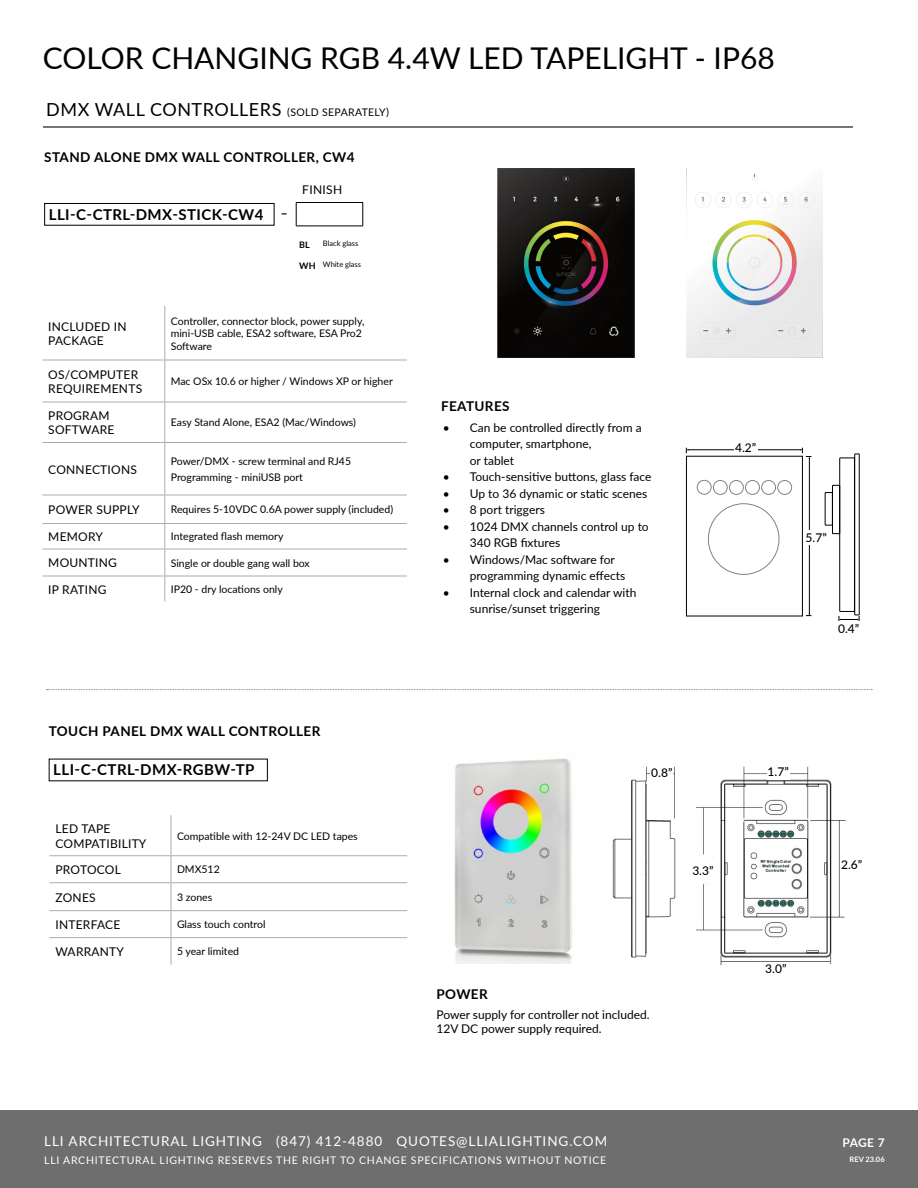
<style>
.page{position:relative;width:918px;height:1188px;background:#fff}
.page>*{position:absolute;margin:0;border:0;box-sizing:border-box;transform-origin:0 0}
.t1{font:30px "Lato";color:#000}
.t2{font:18px "Lato";letter-spacing:.03em;color:#000}
.t3{font:700 15px "Lato";letter-spacing:.03em;color:#000}
.t4{font:700 13.5px "Lato";letter-spacing:.03em;color:#000}
.t5{font:13.5px "Lato";letter-spacing:.07em;color:#fff}
.t6{font:12px/16.5px "Lato";color:#000}
.t7{font:12px/14.4px "Lato";letter-spacing:.02em;color:#000}
.t8{font:500 12px "Lato";color:#000}
.t9{font:700 12px "Lato";color:#fff}
.t10{font:700 12px "Lato";color:#000}
.t11{font:10.5px/12.6px "Lato";color:#000}
.t12{font:10.5px "Lato";letter-spacing:.07em;color:#fff}
.t13{font:700 9px "Lato";color:#000}
.t14{font:7.5px "Lato";color:#000}
.t15{font:700 7.5px "Lato";color:#fff}
.s1{font-size:10.5px}
.s2{font-weight:700;font-size:9px}
</style>
<div class="page">
<hr style="left:164px;top:306px;width:1px;height:54px;background:#acacac">
<hr style="left:42px;top:360px;width:123px;height:1px;background:#acacac">
<hr style="left:165px;top:360px;width:242px;height:1px;background:#acacac">
<hr style="left:164px;top:360px;width:1px;height:42px;background:#acacac">
<hr style="left:42px;top:402px;width:123px;height:1px;background:#acacac">
<hr style="left:165px;top:402px;width:242px;height:1px;background:#acacac">
<hr style="left:164px;top:402px;width:1px;height:40px;background:#acacac">
<hr style="left:42px;top:442px;width:123px;height:1px;background:#acacac">
<hr style="left:165px;top:442px;width:242px;height:1px;background:#acacac">
<hr style="left:164px;top:443px;width:1px;height:52px;background:#acacac">
<hr style="left:42px;top:495px;width:123px;height:1px;background:#acacac">
<hr style="left:165px;top:495px;width:242px;height:1px;background:#acacac">
<hr style="left:42px;top:523px;width:123px;height:1px;background:#acacac">
<hr style="left:165px;top:523px;width:242px;height:1px;background:#acacac">
<hr style="left:42px;top:549px;width:123px;height:1px;background:#acacac">
<hr style="left:165px;top:549px;width:242px;height:1px;background:#acacac">
<hr style="left:42px;top:576px;width:123px;height:1px;background:#acacac">
<hr style="left:165px;top:576px;width:242px;height:1px;background:#acacac">
<svg style="left:164px;top:495px;width:1px;height:107px"></svg>
<img style="left:497px;top:168px;width:138px;height:189px">
<img style="left:686px;top:168px;width:137px;height:189px">
<img style="left:454px;top:758px;width:118px;height:206px">
<div style="left:0;top:1110px;width:918px;height:78px;background:#6f6e6f"></div>
<img style="left:612px;top:766px;width:234px;height:200px">
<div style="left:651px;top:764px;width:22px;height:16px;background:#fff"></div>
<div style="left:767px;top:764px;width:22px;height:16px;background:#fff"></div>
<div style="left:692px;top:862px;width:22px;height:16px;background:#fff"></div>
<div style="left:841px;top:856px;width:22px;height:16px;background:#fff"></div>
<div style="left:765px;top:962px;width:22px;height:12px;background:#fff"></div>
<hr style="left:43px;top:126px;width:810px;height:2px;background:#737577">
<div style="left:44px;top:203px;width:230px;height:23px;border:1px solid #000"></div>
<hr style="left:171px;top:815px;width:1px;height:40px;background:#acacac">
<hr style="left:50px;top:855px;width:121px;height:1px;background:#acacac">
<hr style="left:171px;top:855px;width:236px;height:1px;background:#acacac">
<hr style="left:50px;top:882px;width:121px;height:1px;background:#acacac">
<hr style="left:171px;top:882px;width:236px;height:1px;background:#acacac">
<hr style="left:50px;top:910px;width:121px;height:1px;background:#acacac">
<hr style="left:171px;top:910px;width:236px;height:1px;background:#acacac">
<hr style="left:50px;top:937px;width:121px;height:1px;background:#acacac">
<hr style="left:171px;top:937px;width:236px;height:1px;background:#acacac">
<svg style="left:171px;top:856px;width:1px;height:109px"></svg>
<div style="left:686px;top:456px;width:117px;height:160px;border:1px solid #000"></div>
<hr style="left:688px;top:450px;width:113px;height:1px;background:#000">
<hr style="left:809px;top:458px;width:1px;height:156px;background:#000">
<svg style="left:800px;top:448px;width:11px;height:11px"></svg>
<div style="left:855px;top:454px;width:4px;height:161px;border:1px solid #000"></div>
<div style="left:840px;top:458px;width:15px;height:154px;border:1px solid #000"></div>
<div style="left:832px;top:485px;width:8px;height:49px;border:1px solid #000"></div>
<div style="left:825px;top:492px;width:8px;height:33px;border:1px solid #000"></div>
<svg style="left:839px;top:616px;width:21px;height:5px"></svg>
<div style="left:734px;top:440px;width:23px;height:14px;background:#fff"></div>
<div style="left:806px;top:530px;width:21px;height:15px;background:#fff"></div>
<div style="left:708px;top:504px;width:71px;height:71px;border:1px solid #000;border-radius:50%"></div>
<div style="left:697px;top:480px;width:14px;height:14px;border:1px solid #000;border-radius:50%"></div>
<div style="left:713px;top:480px;width:14px;height:15px;border:1px solid #000;border-radius:50%"></div>
<div style="left:729px;top:480px;width:15px;height:15px;border:1px solid #000;border-radius:50%"></div>
<div style="left:745px;top:480px;width:15px;height:15px;border:1px solid #000;border-radius:50%"></div>
<div style="left:761px;top:480px;width:15px;height:15px;border:1px solid #000;border-radius:50%"></div>
<div style="left:778px;top:480px;width:14px;height:15px;border:1px solid #000;border-radius:50%"></div>
<hr style="left:320px;top:202px;width:43px;height:1px;background:#000">
<svg style="left:362px;top:203px;width:1px;height:23px"></svg>
<svg style="left:296px;top:202px;width:24px;height:25px"></svg>
<hr style="left:320px;top:226px;width:43px;height:1px;background:#000">
<svg style="left:47px;top:689px;width:825px;height:1px"></svg>
<h1 class="t1" style="left:43px;top:37px;width:734px">COLOR CHANGING RGB 4.4W LED TAPELIGHT - IP68</h1>
<h2 class="t2" style="left:46px;top:97px;width:344px">DMX WALL CONTROLLERS <span class="s1">(SOLD SEPARATELY)</span></h2>
<p class="t4" style="left:44px;top:147px;width:312px">STAND ALONE DMX WALL CONTROLLER, CW4</p>
<h3 class="t3" style="left:49px;top:203px;width:216px">LLI-C-CTRL-DMX-STICK-CW4</h3>
<p class="t10" style="left:281px;top:205px;width:8px">–</p>
<p class="t6" style="left:302px;top:181px;width:42px">FINISH</p>
<p class="t13" style="left:299px;top:238px;width:12px">BL</p>
<p class="t14" style="left:323px;top:238px;width:37px">Black glass</p>
<p class="t14" style="left:299px;top:259px;width:63px"><span class="s2">WH</span> White glass</p>
<p class="t7" style="left:48px;top:319px;width:80px">INCLUDED IN<br>PACKAGE</p>
<p class="t11" style="left:171px;top:314px;width:195px">Controller, connector block, power supply, mini-USB cable, ESA2 software, ESA Pro2<br>Software</p>
<p class="t7" style="left:48px;top:367px;width:95px">OS/COMPUTER<br>REQUIREMENTS</p>
<p class="t11" style="left:171px;top:375px;width:224px">Mac OSx 10.6 or higher / Windows XP or higher</p>
<p class="t7" style="left:48px;top:408px;width:68px">PROGRAM<br>SOFTWARE</p>
<p class="t11" style="left:171px;top:416px;width:187px">Easy Stand Alone, ESA2 (Mac/Windows)</p>
<p class="t7" style="left:48px;top:462px;width:90px">CONNECTIONS</p>
<p class="t11" style="left:171px;top:452px;width:182px;line-height:16.5px">Power/DMX - screw terminal and RJ45<br>Programming - miniUSB port</p>
<p class="t7" style="left:48px;top:502px;width:93px">POWER SUPPLY</p>
<p class="t11" style="left:171px;top:503px;width:224px">Requires 5-10VDC 0.6A power supply (included)</p>
<p class="t6" style="left:48px;top:528px;width:56px">MEMORY</p>
<p class="t11" style="left:171px;top:530px;width:114px">Integrated flash memory</p>
<p class="t7" style="left:48px;top:555px;width:70px">MOUNTING</p>
<p class="t11" style="left:171px;top:556px;width:141px">Single or double gang wall box</p>
<p class="t7" style="left:48px;top:582px;width:60px">IP RATING</p>
<p class="t11" style="left:171px;top:582px;width:114px">IP20 - dry locations only</p>
<p class="t4" style="left:441px;top:396px;width:70px">FEATURES</p>
<p class="t6" style="left:470px;top:418px;width:173px;text-indent:-27px">• Can be controlled directly from a computer, smartphone,<br>or tablet</p>
<p class="t6" style="left:443px;top:468px;width:210px">• Touch-sensitive buttons, glass face</p>
<p class="t6" style="left:443px;top:484px;width:206px">• Up to 36 dynamic or static scenes</p>
<p class="t6" style="left:443px;top:501px;width:104px">• 8 port triggers</p>
<p class="t6" style="left:470px;top:517px;width:180px;text-indent:-27px">• 1024 DMX channels control up to<br>340 RGB fixtures</p>
<p class="t6" style="left:470px;top:550px;width:157px;text-indent:-27px">• Windows/Mac software for programming dynamic effects</p>
<p class="t6" style="left:470px;top:583px;width:168px;text-indent:-27px">• Internal clock and calendar with sunrise/sunset triggering</p>
<p class="t8" style="left:735px;top:439px;width:23px">4.2”</p>
<p class="t8" style="left:806px;top:529px;width:23px">5.7”</p>
<p class="t8" style="left:838px;top:620px;width:23px">0.4”</p>
<p class="t4" style="left:49px;top:721px;width:273px">TOUCH PANEL DMX WALL CONTROLLER</p>
<h3 class="t3" style="left:53px;top:759px;width:203px">LLI-C-CTRL-DMX-RGBW-TP</h3>
<p class="t7" style="left:56px;top:821px;width:92px">LED TAPE<br>COMPATIBILITY</p>
<p class="t11" style="left:177px;top:829px;width:182px">Compatible with 12-24V DC LED tapes</p>
<p class="t6" style="left:56px;top:861px;width:67px">PROTOCOL</p>
<p class="t11" style="left:177px;top:863px;width:44px">DMX512</p>
<p class="t6" style="left:56px;top:888px;width:42px">ZONES</p>
<p class="t11" style="left:177px;top:890px;width:37px">3 zones</p>
<p class="t7" style="left:56px;top:917px;width:66px">INTERFACE</p>
<p class="t11" style="left:177px;top:918px;width:90px">Glass touch control</p>
<p class="t7" style="left:56px;top:944px;width:70px">WARRANTY</p>
<p class="t11" style="left:177px;top:945px;width:64px">5 year limited</p>
<p class="t8" style="left:651px;top:764px;width:23px">0.8”</p>
<p class="t8" style="left:768px;top:763px;width:23px">1.7”</p>
<p class="t8" style="left:692px;top:862px;width:23px">3.3”</p>
<p class="t4" style="left:436px;top:985px;width:53px">POWER</p>
<p class="t6" style="left:436px;top:1007px;width:215px;line-height:14.4px">Power supply for controller not included.<br>12V DC power supply required.</p>
<p class="t8" style="left:765px;top:960px;width:23px">3.0”</p>
<p class="t8" style="left:841px;top:856px;width:23px">2.6”</p>
<p class="t5" style="left:44px;top:1131px;width:565px">LLI ARCHITECTURAL LIGHTING (847) 412-4880 QUOTES@LLIALIGHTING.COM</p>
<p class="t12" style="left:44px;top:1153px;width:564px">LLI ARCHITECTURAL LIGHTING RESERVES THE RIGHT TO CHANGE SPECIFICATIONS WITHOUT NOTICE</p>
<p class="t9" style="left:843px;top:1134px;width:44px">PAGE 7</p>
<p class="t15" style="left:850px;top:1154px;width:37px">REV 23.06</p>
</div>
